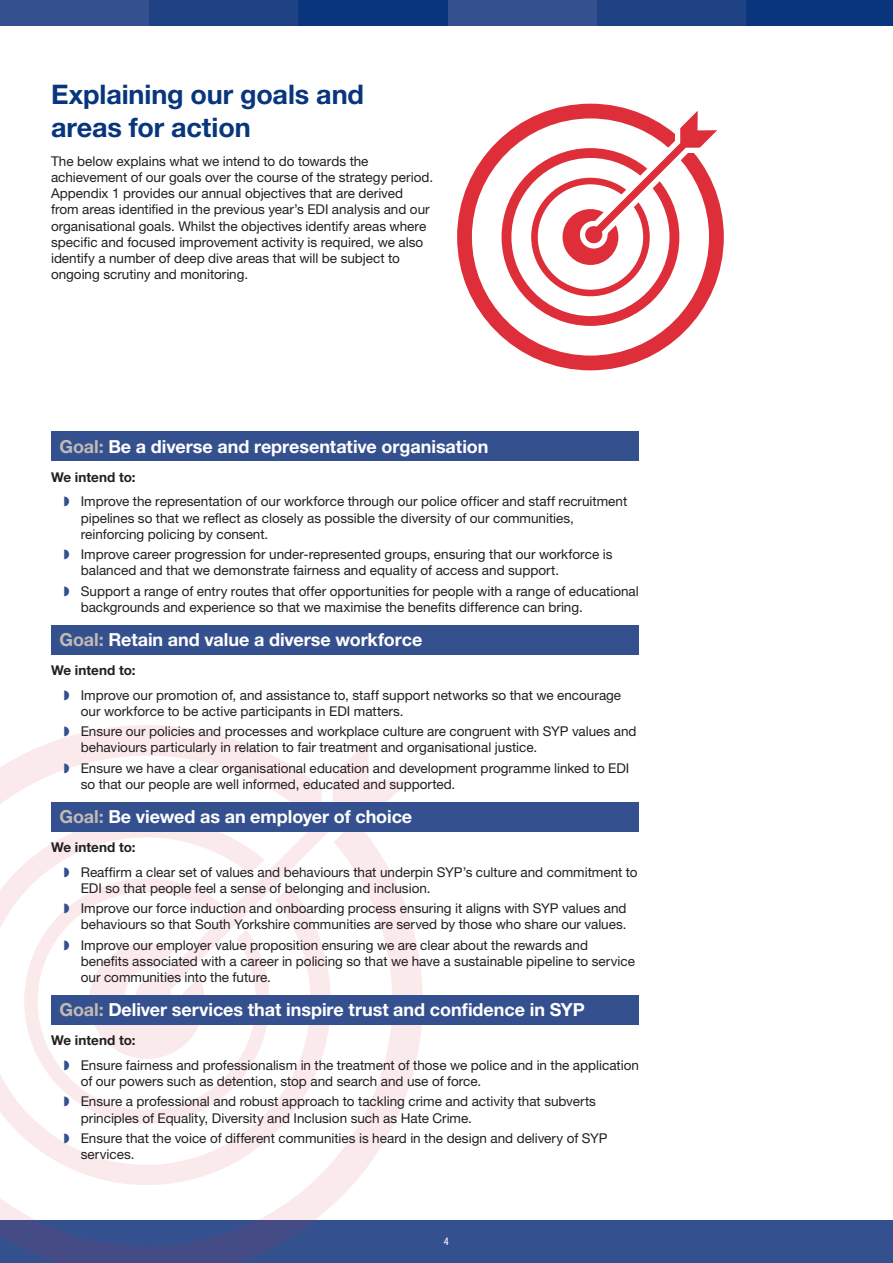
<style>
.page{position:relative;width:893px;height:1263px;background:#fff}
.page>*{position:absolute;margin:0;border:0;box-sizing:border-box;transform-origin:0 0}
.Heading_blue_18pt{font:700 27px/32.4px "Helvetica Neue LT Std";letter-spacing:-.005em;color:#08357c}
.Subhead_12pt{font:700 18px "Helvetica Neue LT Std";letter-spacing:-.005em;color:#fff}
.BODY{font:13.5px/16.2px "Helvetica Neue LT Std";color:#231f20}
.BODY-2{font:700 13.5px "Helvetica Neue LT Std";letter-spacing:.005em;color:#231f20}
.t1{font:condensed 10.5px "Helvetica Neue LT Std";color:#fff}
.s1{color:#c1bbb4}
.s2{color:#35508e}
</style>
<div class="page">
<div style="left:0;top:1220px;width:893px;height:43px;background:#35508e"></div>
<div style="left:0;top:0;width:149px;height:26px;background:#35508e"></div>
<div style="left:149px;top:0;width:150px;height:26px;background:#1f4284"></div>
<div style="left:299px;top:0;width:149px;height:26px;background:#08357c"></div>
<div style="left:448px;top:0;width:149px;height:26px;background:#35508e"></div>
<div style="left:597px;top:0;width:150px;height:26px;background:#1f4284"></div>
<div style="left:747px;top:0;width:146px;height:26px;background:#08357c"></div>
<svg style="left:0;top:727px;width:420px;height:536px"></svg>
<svg style="left:113px;top:725px;width:310px;height:312px"></svg>
<div style="left:51px;top:432px;width:588px;height:29px;background:#35508e"></div>
<div style="left:51px;top:625px;width:588px;height:30px;background:#35508e"></div>
<div style="left:51px;top:802px;width:588px;height:30px;background:#35508e"></div>
<div style="left:51px;top:995px;width:588px;height:30px;background:#35508e"></div>
<div style="left:562px;top:209px;width:56px;height:56px;background:#dd2e39;border-radius:50%"></div>
<div style="left:531px;top:178px;width:119px;height:118px;border:7px solid #dd2e39;border-radius:50%"></div>
<div style="left:502px;top:148px;width:177px;height:178px;border:10px solid #dd2e39;border-radius:50%"></div>
<div style="left:457px;top:104px;width:267px;height:266px;border:15px solid #dd2e39;border-radius:50%"></div>
<svg style="left:574px;top:103px;width:150px;height:151px"></svg>
<p class="Heading_blue_18pt" style="left:51px;top:78px;width:315px">Explaining our goals and areas for action</p>
<p class="BODY" style="left:51px;top:153px;width:384px">The below explains what we intend to do towards the achievement of our goals over the course of the strategy period.<br>Appendix 1 provides our annual objectives that are derived from areas identified in the previous year’s EDI analysis and our organisational goals. Whilst the objectives identify areas where specific and focused improvement activity is required, we also identify a number of deep dive areas that will be subject to ongoing scrutiny and monitoring.</p>
<p class="Subhead_12pt" style="left:60px;top:435px;width:430px"><span class="s1">Goal:</span> Be a diverse and representative organisation</p>
<p class="BODY-2" style="left:51px;top:468px;width:86px">We intend to:</p>
<p class="BODY" style="left:81px;top:493px;width:548px;text-indent:-17px"><span class="s2">◗</span> Improve the representation of our workforce through our police officer and staff recruitment pipelines so that we reflect as closely as possible the diversity of our communities, reinforcing policing by consent.</p>
<p class="BODY" style="left:81px;top:546px;width:533px;text-indent:-17px"><span class="s2">◗</span> Improve career progression for under-represented groups, ensuring that our workforce is balanced and that we demonstrate fairness and equality of access and support.</p>
<p class="BODY" style="left:81px;top:583px;width:559px;text-indent:-17px"><span class="s2">◗</span> Support a range of entry routes that offer opportunities for people with a range of educational backgrounds and experience so that we maximise the benefits difference can bring.</p>
<p class="Subhead_12pt" style="left:60px;top:629px;width:364px"><span class="s1">Goal:</span> Retain and value a diverse workforce</p>
<p class="BODY-2" style="left:51px;top:662px;width:86px">We intend to:</p>
<p class="BODY" style="left:81px;top:686px;width:542px;text-indent:-17px"><span class="s2">◗</span> Improve our promotion of, and assistance to, staff support networks so that we encourage our workforce to be active participants in EDI matters.</p>
<p class="BODY" style="left:81px;top:723px;width:557px;text-indent:-17px"><span class="s2">◗</span> Ensure our policies and processes and workplace culture are congruent with SYP values and behaviours particularly in relation to fair treatment and organisational justice.</p>
<p class="BODY" style="left:81px;top:760px;width:550px;text-indent:-17px"><span class="s2">◗</span> Ensure we have a clear organisational education and development programme linked to EDI so that our people are well informed, educated and supported.</p>
<p class="Subhead_12pt" style="left:60px;top:806px;width:354px"><span class="s1">Goal:</span> Be viewed as an employer of choice</p>
<p class="BODY-2" style="left:51px;top:839px;width:86px">We intend to:</p>
<p class="BODY" style="left:81px;top:863px;width:558px;text-indent:-17px"><span class="s2">◗</span> Reaffirm a clear set of values and behaviours that underpin SYP’s culture and commitment to<br>EDI so that people feel a sense of belonging and inclusion.</p>
<p class="BODY" style="left:64px;top:900px;width:564px;text-align:right"><span class="s2">◗</span> Improve our force induction and onboarding process ensuring it aligns with SYP values and behaviours so that South Yorkshire communities are served by those who share our values.</p>
<p class="BODY" style="left:81px;top:937px;width:556px;text-indent:-17px"><span class="s2">◗</span> Improve our employer value proposition ensuring we are clear about the rewards and benefits associated with a career in policing so that we have a sustainable pipeline to service our communities into the future.</p>
<p class="Subhead_12pt" style="left:60px;top:999px;width:527px"><span class="s1">Goal:</span> Deliver services that inspire trust and confidence in SYP</p>
<p class="BODY-2" style="left:51px;top:1032px;width:86px">We intend to:</p>
<p class="BODY" style="left:81px;top:1057px;width:560px;text-indent:-17px"><span class="s2">◗</span> Ensure fairness and professionalism in the treatment of those we police and in the application of our powers such as detention, stop and search and use of force.</p>
<p class="BODY" style="left:81px;top:1093px;width:517px;text-indent:-17px"><span class="s2">◗</span> Ensure a professional and robust approach to tackling crime and activity that subverts principles of Equality, Diversity and Inclusion such as Hate Crime.</p>
<p class="BODY" style="left:81px;top:1130px;width:528px;text-indent:-17px"><span class="s2">◗</span> Ensure that the voice of different communities is heard in the design and delivery of SYP services.</p>
<p class="t1" style="left:444px;top:1236px;width:7px">4</p>
</div>
